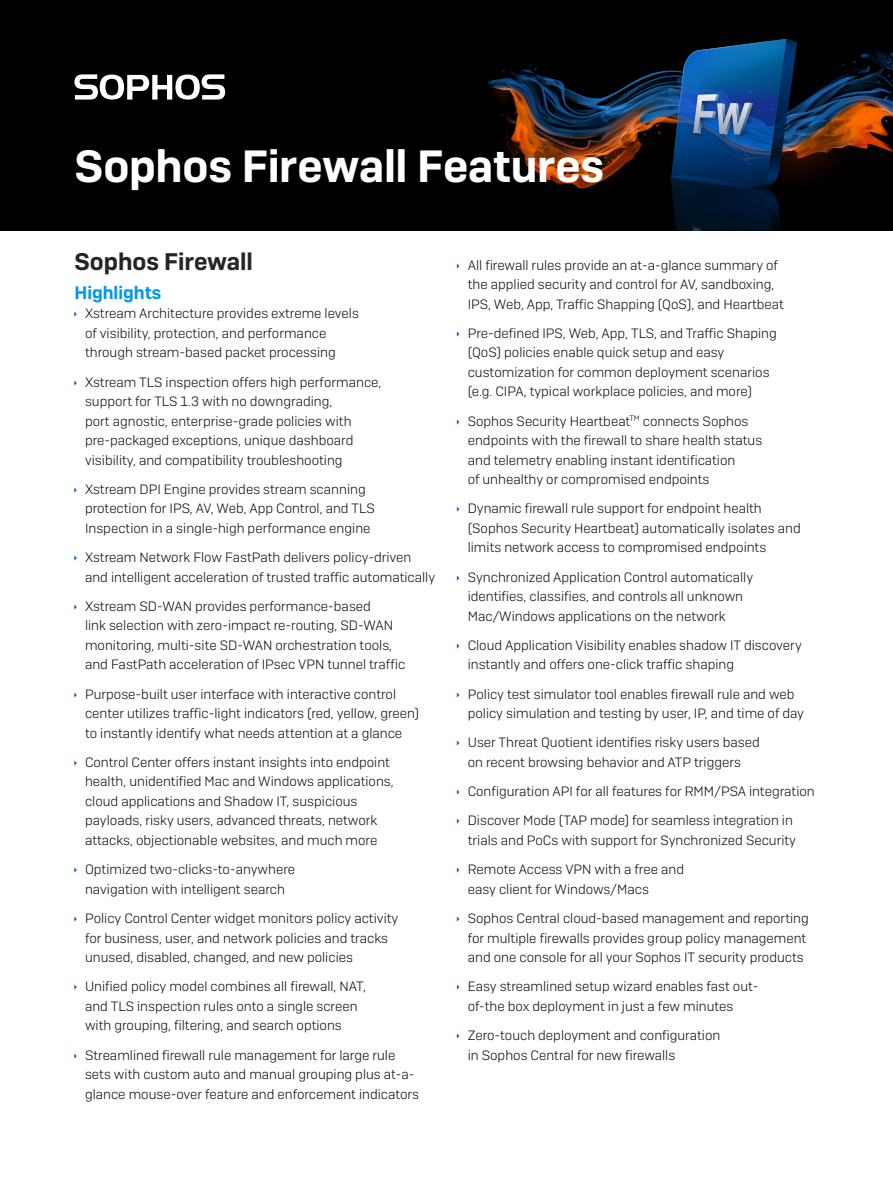
<style>
.page{position:relative;width:893px;height:1191px;background:#fff}
.page>*{position:absolute;margin:0;border:0;box-sizing:border-box;transform-origin:0 0}
.t1{font:600 45px "Sophos Sans";letter-spacing:-.005em;color:#fff}
.Subheading_1{font:600 24px "Sophos Sans";color:#242527}
.Subheading_2{font:600 18px "Sophos Sans";color:#0097ee}
.t2{font:300 13.5px/19.5px "Sophos Sans";color:#0d0d0e}
</style>
<div class="page">
<div style="left:0;top:0;width:893px;height:230px;background:#000"></div>
<img style="left:487px;top:47px;width:406px;height:142px">
<img style="left:587px;top:119px;width:274px;height:111px">
<img style="left:642px;top:47px;width:166px;height:143px">
<img style="left:671px;top:39px;width:126px;height:155px">
<svg style="left:74px;top:74px;width:151px;height:26px"></svg>
<p class="t1" style="left:74px;top:138px;width:531px">Sophos Firewall Features</p>
<p class="Subheading_1" style="left:74px;top:246px;width:180px">Sophos Firewall</p>
<p class="Subheading_2" style="left:74px;top:281px;width:88px">Highlights</p>
<p class="t2" style="left:85px;top:303px;width:275px">Xstream Architecture provides extreme levels of visibility, protection, and performance through stream-based packet processing</p>
<p class="t2" style="left:85px;top:372px;width:298px">Xstream TLS inspection offers high performance, support for TLS 1.3 with no downgrading,<br>port agnostic, enterprise-grade policies with pre-packaged exceptions, unique dashboard visibility, and compatibility troubleshooting</p>
<p class="t2" style="left:85px;top:479px;width:291px">Xstream DPI Engine provides stream scanning protection for IPS, AV, Web, App Control, and TLS<br>Inspection in a single-high performance engine</p>
<p class="t2" style="left:85px;top:547px;width:352px">Xstream Network Flow FastPath delivers policy-driven and intelligent acceleration of trusted traffic automatically</p>
<p class="t2" style="left:85px;top:596px;width:322px">Xstream SD-WAN provides performance-based<br>link selection with zero-impact re-routing, SD-WAN monitoring, multi-site SD-WAN orchestration tools, and FastPath acceleration of IPsec VPN tunnel traffic</p>
<p class="t2" style="left:85px;top:684px;width:336px">Purpose-built user interface with interactive control center utilizes traffic-light indicators (red, yellow, green) to instantly identify what needs attention at a glance</p>
<p class="t2" style="left:85px;top:752px;width:310px">Control Center offers instant insights into endpoint health, unidentified Mac and Windows applications, cloud applications and Shadow IT, suspicious payloads, risky users, advanced threats, network attacks, objectionable websites, and much more</p>
<p class="t2" style="left:85px;top:859px;width:212px">Optimized two-clicks-to-anywhere navigation with intelligent search</p>
<p class="t2" style="left:85px;top:908px;width:315px">Policy Control Center widget monitors policy activity for business, user, and network policies and tracks unused, disabled, changed, and new policies</p>
<p class="t2" style="left:85px;top:976px;width:282px">Unified policy model combines all firewall, NAT, and TLS inspection rules onto a single screen with grouping, filtering, and search options</p>
<p class="t2" style="left:85px;top:1044px;width:336px">Streamlined firewall rule management for large rule sets with custom auto and manual grouping plus at-a&shy;glance mouse-over feature and enforcement indicators</p>
<p class="t2" style="left:468px;top:255px;width:318px">All firewall rules provide an at-a-glance summary of the applied security and control for AV, sandboxing,<br>IPS, Web, App, Traffic Shapping (QoS), and Heartbeat</p>
<p class="t2" style="left:468px;top:323px;width:311px">Pre-defined IPS, Web, App, TLS, and Traffic Shaping (QoS) policies enable quick setup and easy customization for common deployment scenarios (e.g. CIPA, typical workplace policies, and more)</p>
<p class="t2" style="left:468px;top:411px;width:296px">Sophos Security Heartbeat<sup>TM</sup> connects Sophos endpoints with the firewall to share health status and telemetry enabling instant identification<br>of unhealthy or compromised endpoints</p>
<p class="t2" style="left:468px;top:498px;width:335px">Dynamic firewall rule support for endpoint health (Sophos Security Heartbeat) automatically isolates and limits network access to compromised endpoints</p>
<p class="t2" style="left:468px;top:567px;width:287px">Synchronized Application Control automatically identifies, classifies, and controls all unknown<br>Mac/Windows applications on the network</p>
<p class="t2" style="left:468px;top:635px;width:336px">Cloud Application Visibility enables shadow IT discovery instantly and offers one-click traffic shaping</p>
<p class="t2" style="left:468px;top:684px;width:338px">Policy test simulator tool enables firewall rule and web policy simulation and testing by user, IP, and time of day</p>
<p class="t2" style="left:468px;top:732px;width:294px">User Threat Quotient identifies risky users based on recent browsing behavior and ATP triggers</p>
<p class="t2" style="left:468px;top:781px;width:349px">Configuration API for all features for RMM/PSA integration</p>
<p class="t2" style="left:468px;top:810px;width:330px">Discover Mode (TAP mode) for seamless integration in trials and PoCs with support for Synchronized Security</p>
<p class="t2" style="left:468px;top:859px;width:218px">Remote Access VPN with a free and easy client for Windows/Macs</p>
<p class="t2" style="left:468px;top:908px;width:343px">Sophos Central cloud-based management and reporting for multiple firewalls provides group policy management and one console for all your Sophos IT security products</p>
<p class="t2" style="left:468px;top:976px;width:292px">Easy streamlined setup wizard enables fast out&shy;of-the box deployment in just a few minutes</p>
<p class="t2" style="left:468px;top:1025px;width:254px">Zero-touch deployment and configuration in Sophos Central for new firewalls</p>
</div>
